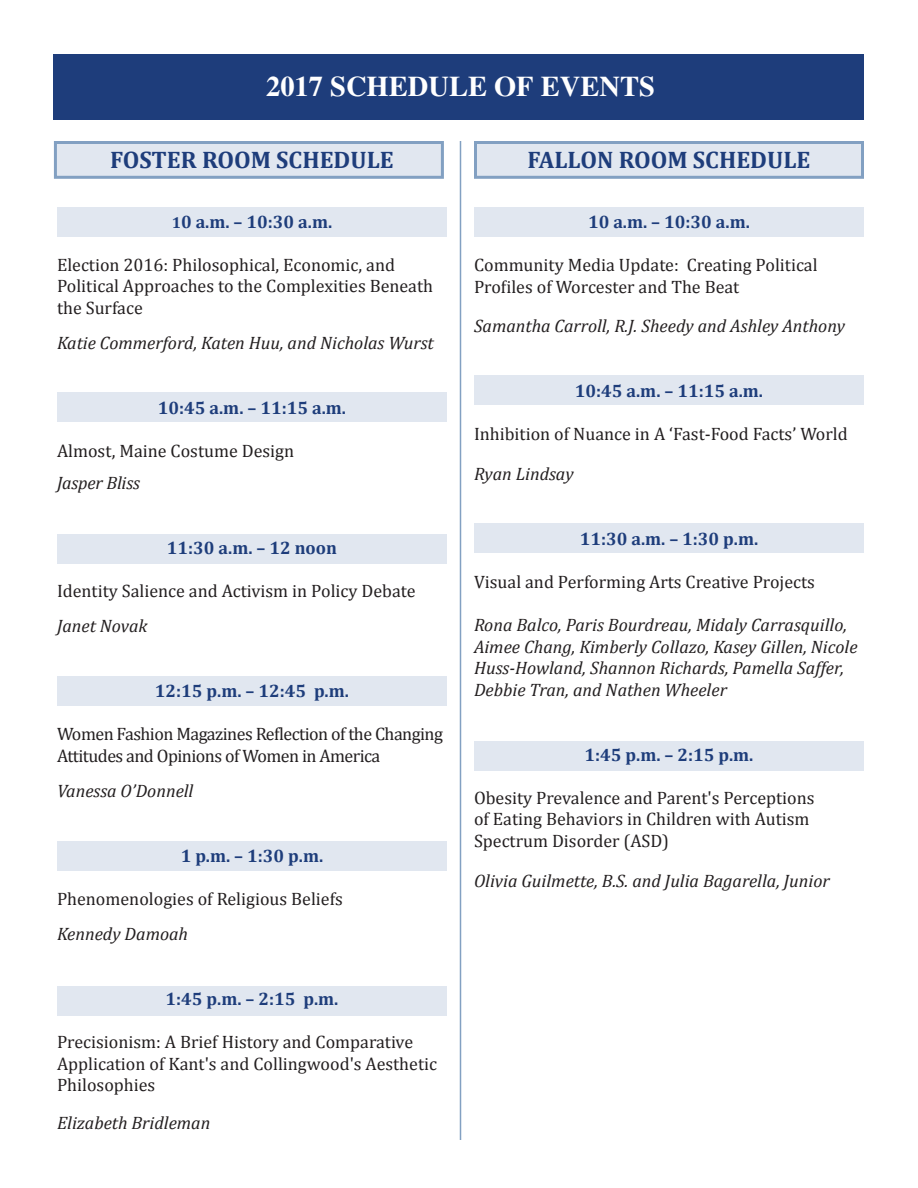
<style>
.page{position:relative;width:918px;height:1188px;background:#fff}
.page>*{position:absolute;margin:0;border:0;box-sizing:border-box;transform-origin:0 0}
.t1{font:700 28.5px "Times LT Std";color:#fff}
.t2{font:700 24px "Cambria";color:#1e3d7b}
.t3{font:18px/21.6px "Cambria";color:#231f20}
.t4{font:italic 18px/21.6px "Cambria";color:#231f20}
.t5{font:700 18px "Cambria";color:#1e3d7b}
.t6{font:18px/21.6px "Cambria";letter-spacing:-.03em;color:#231f20}
.s1{font-size:15.75px}
</style>
<div class="page">
<div style="left:474px;top:741px;width:390px;height:29px;background:#e1e7f0"></div>
<div style="left:57px;top:986px;width:390px;height:29px;background:#e1e7f0"></div>
<div style="left:474px;top:141px;width:390px;height:38px;background:#e1e7f0;border:3px solid #82a0c2"></div>
<div style="left:54px;top:141px;width:390px;height:38px;background:#e1e7f0;border:3px solid #82a0c2"></div>
<div style="left:57px;top:841px;width:390px;height:29px;background:#e1e7f0"></div>
<div style="left:57px;top:677px;width:390px;height:29px;background:#e1e7f0"></div>
<div style="left:57px;top:534px;width:390px;height:29px;background:#e1e7f0"></div>
<div style="left:474px;top:523px;width:390px;height:29px;background:#e1e7f0"></div>
<div style="left:474px;top:375px;width:390px;height:30px;background:#e1e7f0"></div>
<div style="left:474px;top:207px;width:390px;height:30px;background:#e1e7f0"></div>
<div style="left:57px;top:207px;width:390px;height:30px;background:#e1e7f0"></div>
<div style="left:57px;top:393px;width:390px;height:29px;background:#e1e7f0"></div>
<div style="left:54px;top:54px;width:810px;height:66px;background:#1e3d7b"></div>
<hr style="left:460px;top:141px;width:1px;height:999px;background:#82a0c2">
<h1 class="t1" style="left:266px;top:69px;width:390px">2017 SCHEDULE OF EVENTS</h1>
<h2 class="t2" style="left:110px;top:143px;width:285px">FOSTER ROOM SCHEDULE</h2>
<p class="t5" style="left:172px;top:209px;width:162px"><span class="s1">1</span>0 a.m. – 10:30 a.m.</p>
<p class="t3" style="left:57px;top:254px;width:378px">Election 2016: Philosophical, Economic, and<br>Political Approaches to the Complexities Beneath the Surface</p>
<p class="t4" style="left:57px;top:331px;width:378px">Katie Commerford, Katen Huu, and Nicholas Wurst</p>
<p class="t5" style="left:158px;top:395px;width:190px">10:45 a.m. – 11:15 a.m.</p>
<p class="t3" style="left:57px;top:440px;width:239px">Almost, Maine Costume Design</p>
<p class="t4" style="left:57px;top:471px;width:84px">Jasper Bliss</p>
<p class="t5" style="left:167px;top:535px;width:172px">11:30 a.m. – 12 noon</p>
<p class="t3" style="left:57px;top:580px;width:360px">Identity Salience and Activism in Policy Debate</p>
<p class="t4" style="left:57px;top:615px;width:92px">Janet Novak</p>
<p class="t5" style="left:155px;top:678px;width:196px">12:15 p.m. – 12:45 p.m.</p>
<p class="t6" style="left:57px;top:723px;width:387px">Women Fashion Magazines Reflection of the Changing<br>Attitudes and Opinions of Women in America</p>
<p class="t4" style="left:57px;top:779px;width:138px">Vanessa O’Donnell</p>
<p class="t5" style="left:181px;top:843px;width:144px">1 p.m. – 1:30 p.m.</p>
<p class="t3" style="left:57px;top:888px;width:287px">Phenomenologies of Religious Beliefs</p>
<p class="t4" style="left:57px;top:922px;width:133px">Kennedy Damoah</p>
<p class="t5" style="left:166px;top:986px;width:174px">1:45 p.m. – 2:15 p.m.</p>
<p class="t3" style="left:57px;top:1031px;width:382px">Precisionism: A Brief History and Comparative<br>Application of Kant's and Collingwood's Aesthetic<br>Philosophies</p>
<p class="t4" style="left:57px;top:1112px;width:155px">Elizabeth Bridleman</p>
<h2 class="t2" style="left:528px;top:143px;width:284px">FALLON ROOM SCHEDULE</h2>
<p class="t5" style="left:588px;top:209px;width:163px">10 a.m. – 10:30 a.m.</p>
<p class="t3" style="left:474px;top:254px;width:345px">Community Media Update: Creating Political<br>Profiles of Worcester and The Beat</p>
<p class="t4" style="left:474px;top:315px;width:372px">Samantha Carroll, R.J. Sheedy and Ashley Anthony</p>
<p class="t5" style="left:575px;top:378px;width:190px">10:45 a.m. – 11:15 a.m.</p>
<p class="t3" style="left:474px;top:423px;width:375px">Inhibition of Nuance in A ‘Fast-Food Facts’ World</p>
<p class="t4" style="left:474px;top:462px;width:101px">Ryan Lindsay</p>
<p class="t5" style="left:580px;top:526px;width:180px">11:30 a.m. – 1:30 p.m.</p>
<p class="t3" style="left:474px;top:571px;width:342px">Visual and Performing Arts Creative Projects</p>
<p class="t4" style="left:474px;top:613px;width:385px">Rona Balco, Paris Bourdreau, Midaly Carrasquillo, Aimee Chang, Kimberly Collazo, Kasey Gillen, Nicole Huss-Howland, Shannon Richards, Pamella Saffer, Debbie Tran, and Nathen Wheeler</p>
<p class="t5" style="left:585px;top:742px;width:170px">1:45 p.m. – 2:15 p.m.</p>
<p class="t3" style="left:474px;top:787px;width:342px">Obesity Prevalence and Parent's Perceptions of Eating Behaviors in Children with Autism<br>Spectrum Disorder (ASD)</p>
<p class="t4" style="left:474px;top:869px;width:357px">Olivia Guilmette, B.S. and Julia Bagarella, Junior</p>
</div>
